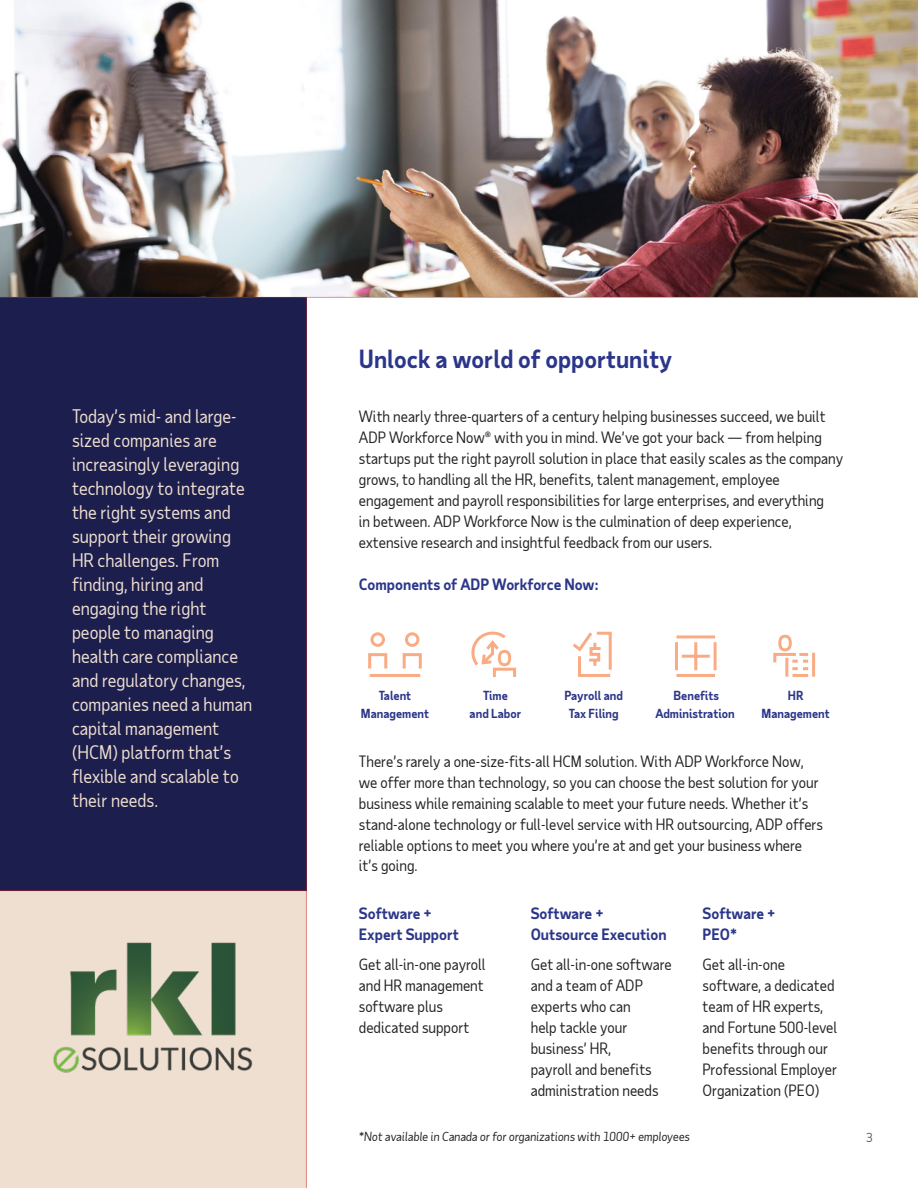
<style>
.page{position:relative;width:918px;height:1188px;background:#fff}
.page>*{position:absolute;margin:0;border:0;box-sizing:border-box;transform-origin:0 0}
.t1{font:700 24px "Taub Sans";color:#2c3689}
.t2{font:18px/24px "Taub Sans";color:#efdfd1}
.t3{font:15px/21px "Taub Sans";color:#222}
.t4{font:700 15px/21px "Taub Sans";color:#2c3689}
.t5{font:700 12px/18px "Taub Sans";color:#2c3689;text-align:center}
.t6{font:italic 12px "Taub Sans";color:#222}
.t7{font:12px "Taub Sans";color:#55565a}
</style>
<div class="page">
<div style="left:0;top:258px;width:306px;height:930px;background:#1c1e4d"></div>
<div style="left:0;top:891px;width:306px;height:297px;background:#efdfd1"></div>
<img style="left:0;top:0;width:918px;height:297px">
<hr style="left:306px;top:297px;width:1px;height:891px;background:#d02827">
<hr style="left:0;top:297px;width:918px;height:1px;background:#d02827">
<svg style="left:368px;top:632px;width:54px;height:45px"></svg>
<svg style="left:471px;top:631px;width:45px;height:46px"></svg>
<svg style="left:573px;top:631px;width:39px;height:46px"></svg>
<hr style="left:682px;top:655px;width:28px;height:3px;background:#f9ac84">
<hr style="left:694px;top:642px;width:3px;height:28px;background:#f9ac84">
<hr style="left:675px;top:642px;width:3px;height:28px;background:#f9ac84">
<hr style="left:714px;top:642px;width:3px;height:28px;background:#f9ac84">
<hr style="left:677px;top:635px;width:38px;height:3px;background:#f9ac84">
<hr style="left:677px;top:674px;width:38px;height:3px;background:#f9ac84">
<hr style="left:793px;top:674px;width:15px;height:3px;background:#f9ac84">
<hr style="left:785px;top:658px;width:3px;height:19px;background:#f9ac84">
<hr style="left:812px;top:653px;width:3px;height:24px;background:#f9ac84">
<svg style="left:773px;top:634px;width:35px;height:36px"></svg>
<hr style="left:0;top:890px;width:306px;height:1px;background:#d02827">
<img style="left:53px;top:942px;width:200px;height:131px">
<p class="t2" style="left:72px;top:404px;width:182px">Today’s mid- and large&shy;sized companies are increasingly leveraging technology to integrate the right systems and support their growing<br>HR challenges. From finding, hiring and engaging the right people to managing health care compliance and regulatory changes, companies need a human capital management (HCM) platform that’s flexible and scalable to their needs.</p>
<h1 class="t1" style="left:359px;top:343px;width:315px">Unlock a world of opportunity</h1>
<p class="t3" style="left:359px;top:405px;width:486px">With nearly three-quarters of a century helping businesses succeed, we built ADP Workforce Now® with you in mind. We’ve got your back — from helping startups put the right payroll solution in place that easily scales as the company grows, to handling all the HR, benefits, talent management, employee engagement and payroll responsibilities for large enterprises, and everything<br>in between. ADP Workforce Now is the culmination of deep experience, extensive research and insightful feedback from our users.</p>
<p class="t4" style="left:359px;top:573px;width:241px">Components of ADP Workforce Now:</p>
<p class="t5" style="left:361px;top:686px;width:70px">Talent<br>Management</p>
<p class="t5" style="left:470px;top:686px;width:53px">Time<br>and Labor</p>
<p class="t5" style="left:564px;top:686px;width:60px">Payroll and<br>Tax Filing</p>
<p class="t5" style="left:655px;top:686px;width:81px">Benefits<br>Administration</p>
<p class="t5" style="left:762px;top:686px;width:70px">HR<br>Management</p>
<p class="t3" style="left:359px;top:750px;width:465px">There’s rarely a one-size-fits-all HCM solution. With ADP Workforce Now, we offer more than technology, so you can choose the best solution for your business while remaining scalable to meet your future needs. Whether it’s stand-alone technology or full-level service with HR outsourcing, ADP offers reliable options to meet you where you’re at and get your business where it’s going.</p>
<p class="t4" style="left:359px;top:903px;width:102px">Software +<br>Expert Support</p>
<p class="t3" style="left:359px;top:954px;width:128px">Get all-in-one payroll and HR management software plus dedicated support</p>
<p class="t4" style="left:531px;top:903px;width:138px">Software +<br>Outsource Execution</p>
<p class="t3" style="left:531px;top:954px;width:143px">Get all-in-one software and a team of ADP experts who can<br>help tackle your business’ HR,<br>payroll and benefits administration needs</p>
<p class="t6" style="left:359px;top:1129px;width:333px">*Not available in Canada or for organizations with 1000+ employees</p>
<p class="t4" style="left:703px;top:903px;width:74px">Software +<br>PEO*</p>
<p class="t3" style="left:703px;top:954px;width:136px">Get all-in-one software, a dedicated team of HR experts, and Fortune 500-level benefits through our<br>Professional Employer<br>Organization (PEO)</p>
<p class="t7" style="left:866px;top:1129px;width:8px">3</p>
</div>
